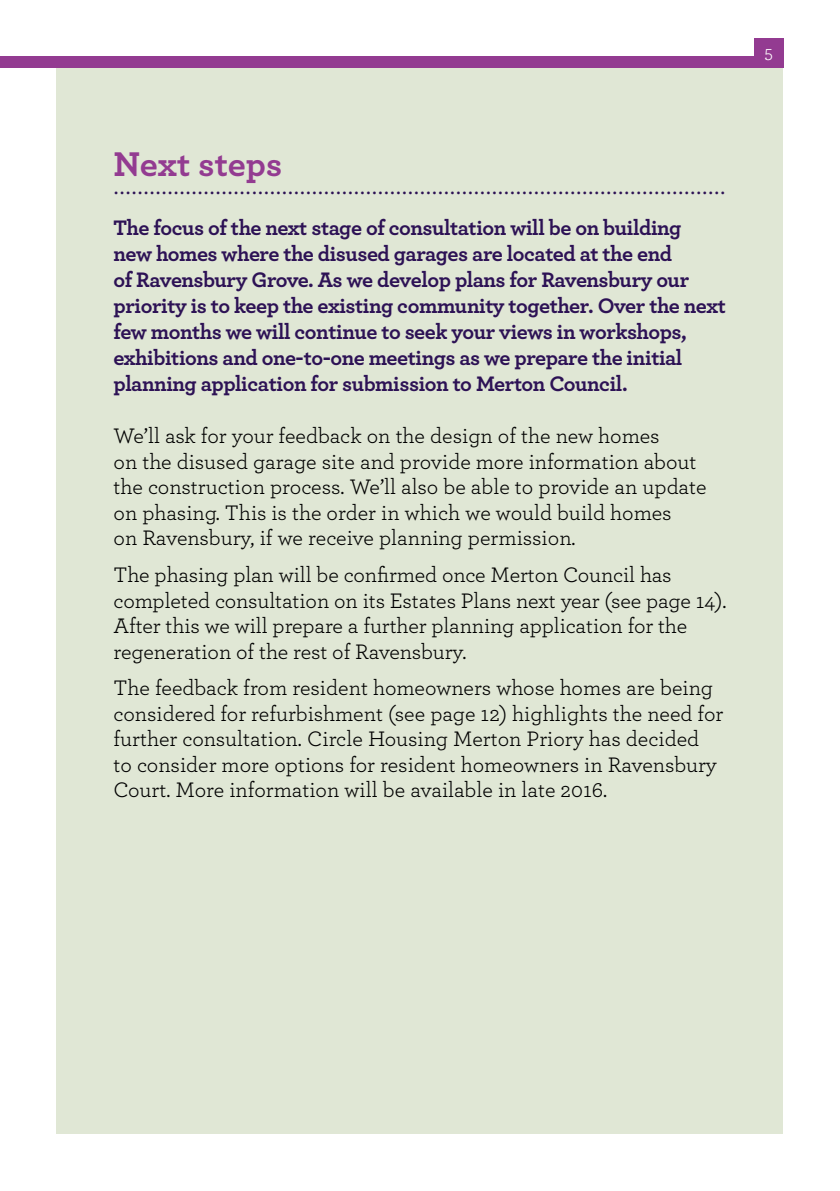
<style>
.page{position:relative;width:840px;height:1191px;background:#fff}
.page>*{position:absolute;margin:0;border:0;box-sizing:border-box;transform-origin:0 0}
.t1{font:700 36px "Archer";color:#933b91}
.t2{font:24px "Minion Pro";color:#2d1255}
.t3{font:22px/25.4px "Archer";letter-spacing:-.005em;color:#000}
.t4{font:700 22px/26px "Archer";letter-spacing:-.02em;color:#2d1255}
.t5{font:18px "Archer";color:#fff}
</style>
<div class="page">
<div style="left:57px;top:62px;width:725px;height:1072px;background:#e0e7d5"></div>
<div style="left:753px;top:39px;width:29px;height:29px;background:#933b91"></div>
<div style="left:0;top:57px;width:782px;height:11px;background:#933b91"></div>
<h1 class="t1" style="left:113px;top:136px;width:170px">Next steps</h1>
<p class="t2" style="left:113px;top:170px;width:613px">......................................................................................................</p>
<p class="t4" style="left:113px;top:213px;width:613px">The focus of the next stage of consultation will be on building<br>new homes where the disused garages are located at the end<br>of Ravensbury Grove. As we develop plans for Ravensbury our priority is to keep the existing community together. Over the next few months we will continue to seek your views in workshops, exhibitions and one-to-one meetings as we prepare the initial planning application for submission to Merton Council.</p>
<p class="t3" style="left:113px;top:422px;width:594px">We’ll ask for your feedback on the design of the new homes<br>on the disused garage site and provide more information about the construction process. We’ll also be able to provide an update on phasing. This is the order in which we would build homes<br>on Ravensbury, if we receive planning permission.</p>
<p class="t3" style="left:113px;top:561px;width:614px">The phasing plan will be confirmed once Merton Council has completed consultation on its Estates Plans next year (see page 14).<br>After this we will prepare a further planning application for the regeneration of the rest of Ravensbury.</p>
<p class="t3" style="left:113px;top:674px;width:611px">The feedback from resident homeowners whose homes are being considered for refurbishment (see page 12) highlights the need for further consultation. Circle Housing Merton Priory has decided<br>to consider more options for resident homeowners in Ravensbury Court. More information will be available in late 2016.</p>
<p class="t5" style="left:764px;top:39px;width:10px">5</p>
</div>
